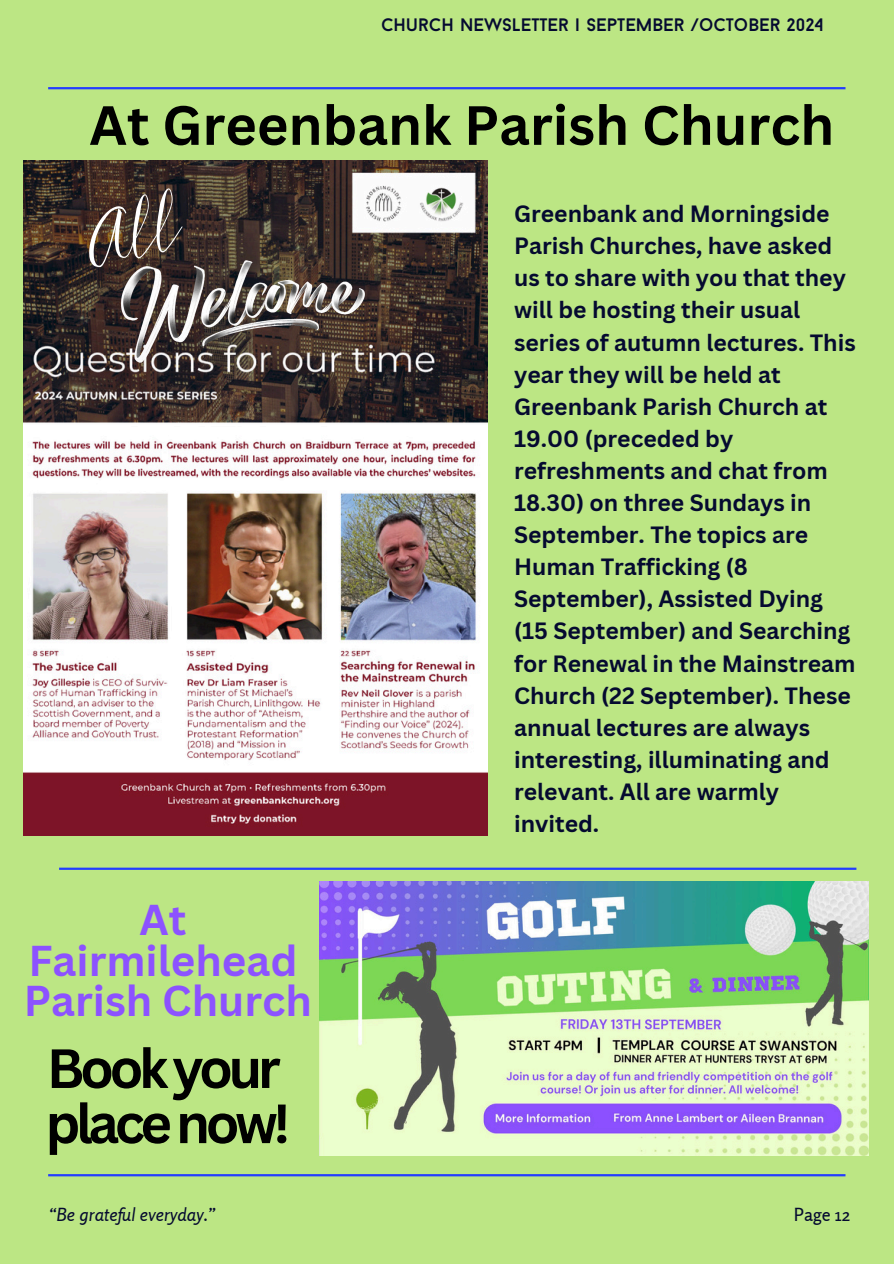
<style>
.page{position:relative;width:894px;height:1264px;background:#fff}
.page>*{position:absolute;margin:0;border:0;box-sizing:border-box;transform-origin:0 0}
.t1{font:700 54px "Canva Sans";color:#000}
.t2{font:700 54px/55.2px "Canva Sans";letter-spacing:-.08em;color:#000}
.t3{font:700 42px/40.5px "Canva Sans";color:#8c52ff;text-align:center}
.t4{font:700 22.95px/32.1px "Canva Sans";color:#050a30}
.t5{font:18px "Baron Neue";color:#050a30}
.t6{font:italic 18px "Rosario";color:#050a30}
.t7{font:18px "Rosario";color:#050a30}
</style>
<div class="page">
<div style="left:0;top:0;width:893px;height:1263px;background:#bce684"></div>
<hr style="left:48px;top:1174px;width:797px;height:2px;background:#233dff">
<hr style="left:48px;top:87px;width:797px;height:2px;background:#233dff">
<img style="left:24px;top:161px;width:463px;height:674px">
<img style="left:122px;top:260px;width:243px;height:103px">
<hr style="left:59px;top:867px;width:797px;height:2px;background:#233dff">
<img style="left:319px;top:881px;width:549px;height:274px">
<svg style="left:79px;top:186px;width:108px;height:83px;background:#402f27"></svg>
<p class="t5" style="left:381px;top:17px;width:444px">CHURCH NEWSLETTER | SEPTEMBER /OCTOBER 2024</p>
<h3 class="t1" style="left:89px;top:87px;width:746px">At Greenbank Parish Church</h3>
<p class="t3" style="left:24px;top:898px;width:289px">At<br>Fairmilehead<br>Parish Church</p>
<p class="t2" style="left:46px;top:1039px;width:246px">Bookyour placenow!</p>
<p class="t4" style="left:514px;top:197px;width:343px">Greenbank and Morningside<br>Parish Churches, have asked us to share with you that they will be hosting their usual series of autumn lectures. This year they will be held at<br>Greenbank Parish Church at<br>19.00 (preceded by refreshments and chat from<br>18.30) on three Sundays in<br>September. The topics are<br>Human Trafficking (8<br>September), Assisted Dying (15 September) and Searching for Renewal in the Mainstream<br>Church (22 September). These annual lectures are always interesting, illuminating and relevant. All are warmly invited.</p>
<p class="t6" style="left:50px;top:1202px;width:168px">“Be grateful everyday.”</p>
<h4 class="t7" style="left:793px;top:1202px;width:58px">Page 12</h4>
</div>
